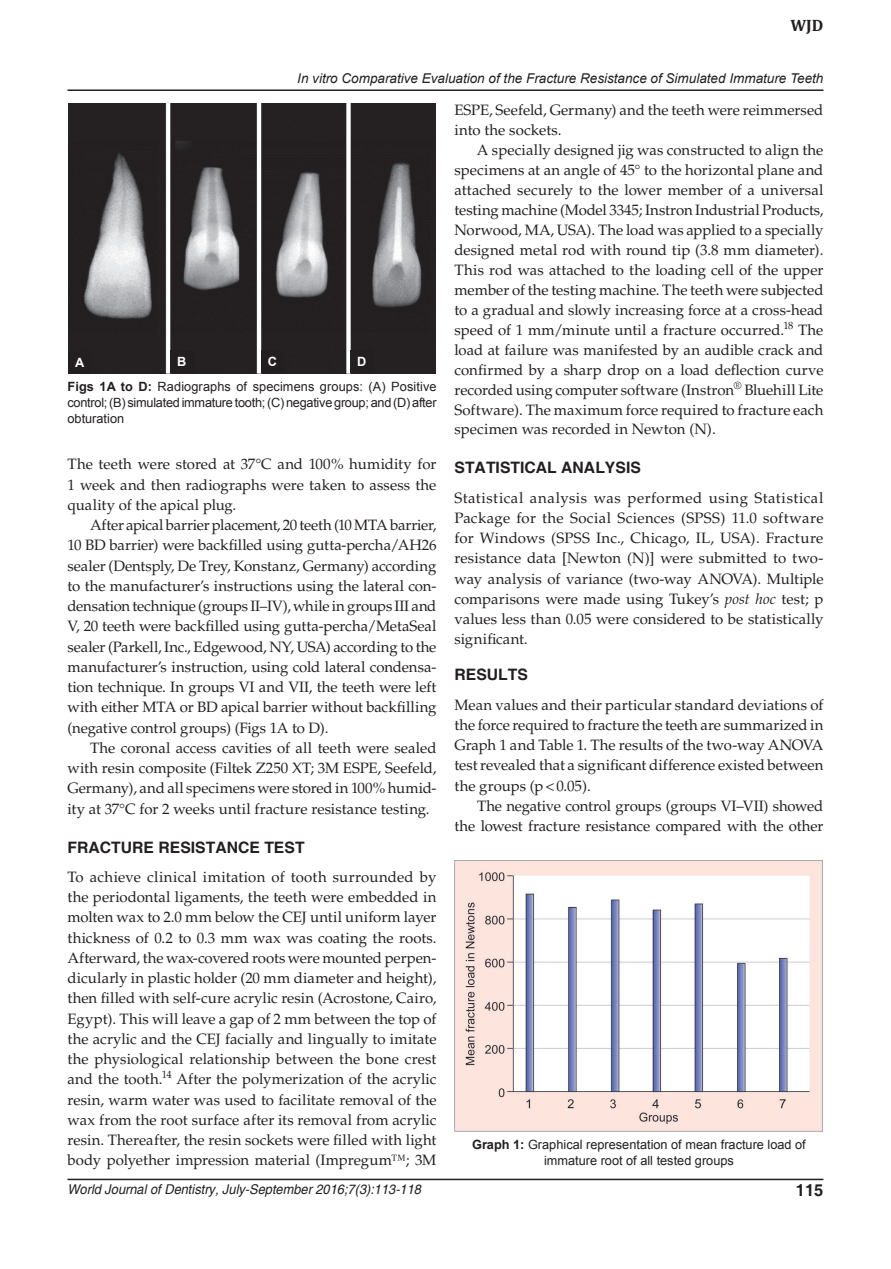
<style>
.page{position:relative;width:891px;height:1269px;background:#fff}
.page>*{position:absolute;margin:0;border:0;box-sizing:border-box;transform-origin:0 0}
.t1{font:700 16.5px "Helvetica";color:#231f20}
.t2{font:700 16.5px "Cambria";color:#231f20}
.t3{font:700 15.75px "Helvetica";color:#231f20}
.t4{font:15px/20.2px "Palatino";color:#231f20;text-align:justify}
.t5{font:italic 13.5px "Arial";color:#231f20}
.t6{font:italic 13.5px "Helvetica";color:#231f20;scale:.95 1}
.t7{font:12.75px/15.8px "Arial";color:#231f20;text-align:justify}
.t8{font:700 12.75px "Arial";color:#fff}
.s1{font-weight:700}
.s2{font-style:italic}
</style>
<div class="page">
<hr style="left:68px;top:89px;width:756px;height:2px;background:#231f20">
<hr style="left:68px;top:1179px;width:756px;height:1px;background:#231f20">
<img style="left:68px;top:104px;width:368px;height:270px">
<img style="left:454px;top:861px;width:369px;height:271px">
<div style="left:68px;top:351px;width:23px;height:23px;background:#231f20"></div>
<div style="left:171px;top:351px;width:22px;height:22px;background:#231f20"></div>
<div style="left:261px;top:351px;width:23px;height:22px;background:#231f20"></div>
<div style="left:350px;top:351px;width:23px;height:22px;background:#231f20"></div>
<p class="t2" style="left:790px;top:16px;width:35px">WJD</p>
<p class="t5" style="left:297px;top:69px;width:528px">In vitro Comparative Evaluation of the Fracture Resistance of Simulated Immature Teeth</p>
<p class="t8" style="left:75px;top:354px;width:11px">A</p>
<p class="t8" style="left:177px;top:354px;width:11px">B</p>
<p class="t8" style="left:268px;top:354px;width:11px">C</p>
<p class="t8" style="left:357px;top:354px;width:11px">D</p>
<p class="t7" style="left:68px;top:379px;width:371px"><span class="s1">Figs 1A to D:</span> Radiographs of specimens groups: (A) Positive control; (B) simulated immature tooth; (C) negative group; and (D) after obturation</p>
<p class="t4" style="left:68px;top:454px;width:370px">The teeth were stored at 37°C and 100% humidity for 1 week and then radiographs were taken to assess the quality of the apical plug.</p>
<p class="t4" style="left:68px;top:515px;width:371px;text-indent:22px">After apical barrier placement, 20 teeth (10 MTA barrier, 10 BD barrier) were backfilled using gutta-percha/AH26 sealer (Dentsply, De Trey, Konstanz, Germany) according to the manufacturer’s instructions using the lateral con&shy;densation technique (groups II–IV), while in groups III and V, 20 teeth were backfilled using gutta-percha/MetaSeal sealer (Parkell, Inc., Edgewood, NY, USA) according to the manufacturer’s instruction, using cold lateral condensa&shy;tion technique. In groups VI and VII, the teeth were left with either MTA or BD apical barrier without backfilling (negative control groups) (Figs 1A to D).</p>
<p class="t4" style="left:68px;top:738px;width:371px;text-indent:22px">The coronal access cavities of all teeth were sealed with resin composite (Filtek Z250 XT; 3M ESPE, Seefeld, Germany), and all specimens were stored in 100% humid&shy;ity at 37°C for 2 weeks until fracture resistance testing.</p>
<p class="t3" style="left:68px;top:838px;width:239px">FRACTURE RESISTANCE TEST</p>
<p class="t4" style="left:67px;top:867px;width:371px">To achieve clinical imitation of tooth surrounded by the periodontal ligaments, the teeth were embedded in molten wax to 2.0 mm below the CEJ until uniform layer thickness of 0.2 to 0.3 mm wax was coating the roots.<br>Afterward, the wax-covered roots were mounted perpen&shy;dicularly in plastic holder (20 mm diameter and height), then filled with self-cure acrylic resin (Acrostone, Cairo, Egypt). This will leave a gap of 2 mm between the top of the acrylic and the CEJ facially and lingually to imitate the physiological relationship between the bone crest and the tooth.<sup>14</sup> After the polymerization of the acrylic resin, warm water was used to facilitate removal of the wax from the root surface after its removal from acrylic resin. Thereafter, the resin sockets were filled with light body polyether impression material (Impregum™; 3M</p>
<p class="t4" style="left:454px;top:100px;width:370px">ESPE, Seefeld, Germany) and the teeth were reimmersed into the sockets.</p>
<p class="t4" style="left:454px;top:140px;width:371px;text-indent:22px">A specially designed jig was constructed to align the specimens at an angle of 45° to the horizontal plane and attached securely to the lower member of a universal testing machine (Model 3345; Instron Industrial Products, Norwood, MA, USA). The load was applied to a specially designed metal rod with round tip (3.8 mm diameter).<br>This rod was attached to the loading cell of the upper member of the testing machine. The teeth were subjected to a gradual and slowly increasing force at a cross-head speed of 1 mm/minute until a fracture occurred.<sup>18</sup> The load at failure was manifested by an audible crack and confirmed by a sharp drop on a load deflection curve recorded using computer software (Instron<sup>®</sup> Bluehill Lite Software). The maximum force required to fracture each specimen was recorded in Newton (N).</p>
<p class="t3" style="left:454px;top:458px;width:188px">STATISTICAL ANALYSIS</p>
<p class="t4" style="left:454px;top:488px;width:371px">Statistical analysis was performed using Statistical Package for the Social Sciences (SPSS) 11.0 software for Windows (SPSS Inc., Chicago, IL, USA). Fracture resistance data [Newton (N)] were submitted to two&shy;way analysis of variance (two-way ANOVA). Multiple comparisons were made using Tukey’s <span class="s2">post hoc</span> test; p values less than 0.05 were considered to be statistically significant.</p>
<p class="t3" style="left:454px;top:665px;width:75px">RESULTS</p>
<p class="t4" style="left:454px;top:695px;width:371px">Mean values and their particular standard deviations of the force required to fracture the teeth are summarized in Graph 1 and Table 1. The results of the two-way ANOVA test revealed that a significant difference existed between the groups (p&lt;0.05).</p>
<p class="t4" style="left:454px;top:796px;width:371px;text-align:right">The negative control groups (groups VI–VII) showed the lowest fracture resistance compared with the other</p>
<p class="t7" style="left:472px;top:1137px;width:335px;text-align:center"><span class="s1">Graph 1:</span> Graphical representation of mean fracture load of immature root of all tested groups</p>
<p class="t6" style="left:68px;top:1181px;width:374px">World Journal of Dentistry, July-September 2016;7(3):113-118</p>
<p class="t1" style="left:796px;top:1180px;width:29px">115</p>
</div>
